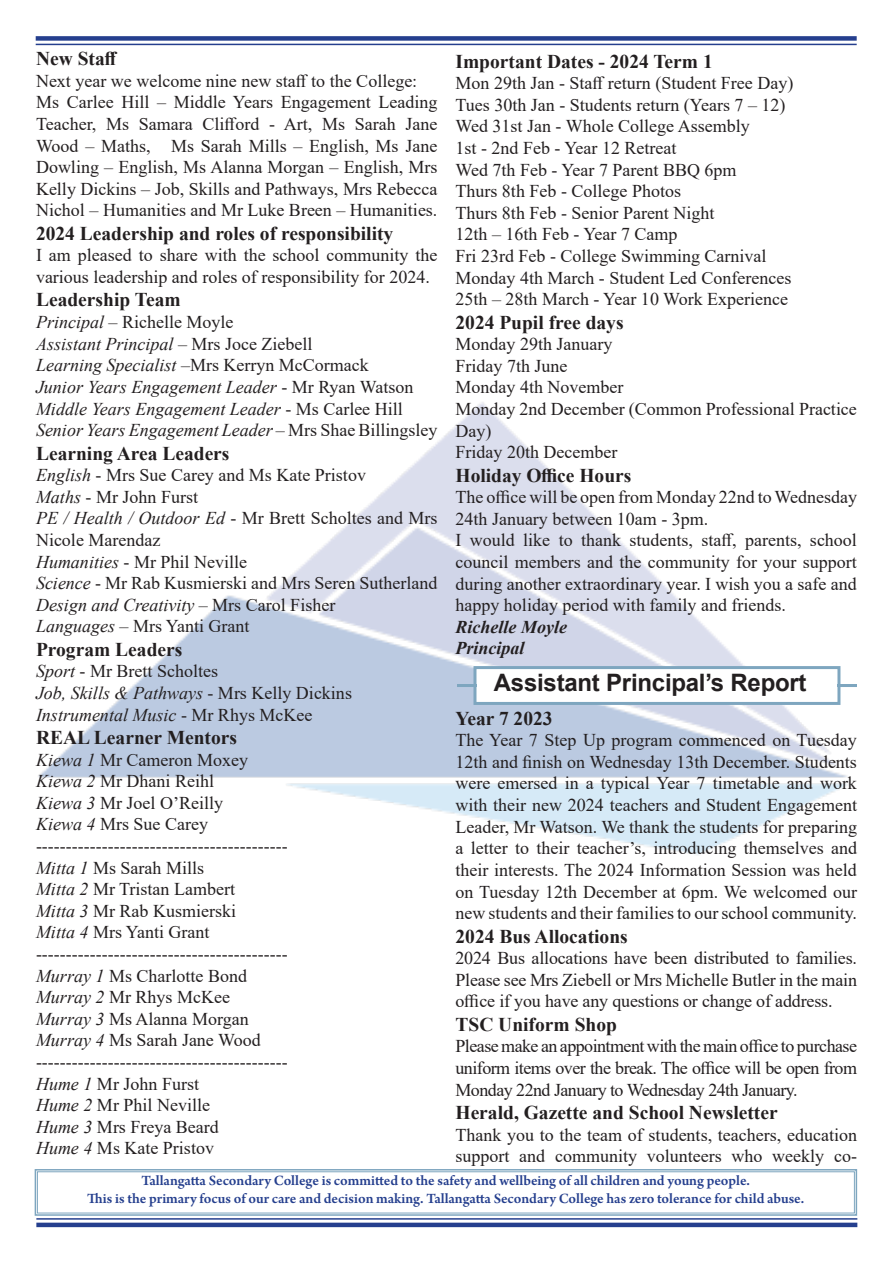
<style>
.page{position:relative;width:893px;height:1263px;background:#fff}
.page>*{position:absolute;margin:0;border:0;box-sizing:border-box;transform-origin:0 0}
.t1{font:700 24px "Arial";letter-spacing:-.01em;color:#231f20}
.t2{font:700 19.5px "Times New Roman";color:#231f20}
.t3{font:18px/21.6px "Times New Roman";color:#231f20;text-align:justify}
.t4{font:italic 18px "Times New Roman";color:#231f20}
.t5{font:italic 700 18px "Times New Roman";color:#231f20}
.t6{font:600 15px "Arno Pro";letter-spacing:-.005em;color:#253f8e}
.s1{font-style:italic}
.s2{font-style:normal}
</style>
<div class="page">
<img style="left:38px;top:402px;width:809px;height:453px">
<div style="left:0;top:823px;width:465px;height:71px;background:#fff"></div>
<div style="left:36px;top:36px;width:821px;height:5px;background:#253f8e"></div>
<hr style="left:36px;top:44px;width:821px;height:1px;background:#253f8e">
<hr style="left:36px;top:1218px;width:821px;height:2px;background:#253f8e">
<hr style="left:36px;top:1223px;width:821px;height:4px;background:#253f8e">
<svg style="left:34px;top:1169px;width:824px;height:47px"></svg>
<div style="left:37px;top:1171px;width:818px;height:42px;border:1px solid #7ea6bf"></div>
<div style="left:829px;top:823px;width:64px;height:71px;background:#fff"></div>
<svg style="left:454px;top:665px;width:403px;height:41px"></svg>
<p class="t2" style="left:36px;top:45px;width:83px">New Staff</p>
<p class="t3" style="left:36px;top:69px;width:383px">Next year we welcome nine new staff to the College:</p>
<p class="t3" style="left:36px;top:91px;width:403px">Ms Carlee Hill – Middle Years Engagement Leading Teacher, Ms Samara Clifford - Art, Ms Sarah Jane Wood – Maths, Ms Sarah Mills – English, Ms Jane Dowling – English, Ms Alanna Morgan – English, Mrs Kelly Dickins – Job, Skills and Pathways, Mrs Rebecca Nichol – Humanities and Mr Luke Breen – Humanities.</p>
<p class="t2" style="left:36px;top:219px;width:359px">2024 Leadership and roles of responsibility</p>
<p class="t3" style="left:36px;top:244px;width:403px">I am pleased to share with the school community the various leadership and roles of responsibility for 2024.</p>
<p class="t2" style="left:36px;top:286px;width:146px">Leadership Team</p>
<p class="t3" style="left:36px;top:311px;width:199px"><span class="s1">Principal</span> – Richelle Moyle</p>
<p class="t4" style="left:36px;top:331px;width:278px">Assistant Principal <span class="s2">– Mrs Joce Ziebell</span></p>
<p class="t3" style="left:36px;top:354px;width:334px"><span class="s1">Learning Specialist</span> –Mrs Kerryn McCormack</p>
<p class="t4" style="left:36px;top:374px;width:379px">Junior Years Engagement Leader <span class="s2">- Mr Ryan Watson</span></p>
<p class="t4" style="left:36px;top:396px;width:368px">Middle Years Engagement Leader <span class="s2">- Ms Carlee Hill</span></p>
<p class="t4" style="left:36px;top:418px;width:403px">Senior Years Engagement Leader <span class="s2">– Mrs Shae Billingsley</span></p>
<p class="t2" style="left:36px;top:439px;width:195px">Learning Area Leaders</p>
<p class="t3" style="left:36px;top:464px;width:331px"><span class="s1">English</span> - Mrs Sue Carey and Ms Kate Pristov</p>
<p class="t3" style="left:36px;top:485px;width:164px"><span class="s1">Maths</span> - Mr John Furst</p>
<p class="t3" style="left:36px;top:507px;width:403px"><span class="s1">PE / Health / Outdoor Ed</span> - Mr Brett Scholtes and Mrs<br>Nicole Marendaz</p>
<p class="t3" style="left:36px;top:550px;width:212px"><span class="s1">Humanities</span> - Mr Phil Neville</p>
<p class="t3" style="left:36px;top:572px;width:403px"><span class="s1">Science</span> - Mr Rab Kusmierski and Mrs Seren Sutherland</p>
<p class="t4" style="left:36px;top:592px;width:301px">Design and Creativity <span class="s2">– Mrs Carol Fisher</span></p>
<p class="t3" style="left:36px;top:615px;width:215px"><span class="s1">Languages</span> – Mrs Yanti Grant</p>
<p class="t2" style="left:36px;top:635px;width:148px">Program Leaders</p>
<p class="t3" style="left:36px;top:660px;width:183px"><span class="s1">Sport</span> - Mr Brett Scholtes</p>
<p class="t4" style="left:36px;top:680px;width:317px">Job, Skills &amp; Pathways <span class="s2">- Mrs Kelly Dickins</span></p>
<p class="t4" style="left:36px;top:702px;width:278px">Instrumental Music <span class="s2">- Mr Rhys McKee</span></p>
<p class="t2" style="left:36px;top:723px;width:203px">REAL Learner Mentors</p>
<p class="t3" style="left:36px;top:748px;width:213px"><span class="s1">Kiewa 1</span> Mr Cameron Moxey</p>
<p class="t3" style="left:36px;top:770px;width:179px"><span class="s1">Kiewa 2</span> Mr Dhani Reihl</p>
<p class="t3" style="left:36px;top:791px;width:188px"><span class="s1">Kiewa 3</span> Mr Joel O’Reilly</p>
<p class="t3" style="left:36px;top:813px;width:173px"><span class="s1">Kiewa 4</span> Mrs Sue Carey</p>
<p class="t3" style="left:36px;top:834px;width:253px">------------------------------------------</p>
<p class="t3" style="left:36px;top:856px;width:170px"><span class="s1">Mitta 1</span> Ms Sarah Mills</p>
<p class="t3" style="left:36px;top:878px;width:201px"><span class="s1">Mitta 2</span> Mr Tristan Lambert</p>
<p class="t3" style="left:36px;top:899px;width:201px"><span class="s1">Mitta 3</span> Mr Rab Kusmierski</p>
<p class="t3" style="left:36px;top:921px;width:175px"><span class="s1">Mitta 4</span> Mrs Yanti Grant</p>
<p class="t3" style="left:36px;top:942px;width:253px">------------------------------------------</p>
<p class="t3" style="left:36px;top:964px;width:212px"><span class="s1">Murray 1</span> Ms Charlotte Bond</p>
<p class="t3" style="left:36px;top:986px;width:195px"><span class="s1">Murray 2</span> Mr Rhys McKee</p>
<p class="t3" style="left:36px;top:1007px;width:214px"><span class="s1">Murray 3</span> Ms Alanna Morgan</p>
<p class="t3" style="left:36px;top:1029px;width:226px"><span class="s1">Murray 4</span> Ms Sarah Jane Wood</p>
<p class="t3" style="left:36px;top:1050px;width:253px">------------------------------------------</p>
<p class="t3" style="left:36px;top:1072px;width:164px"><span class="s1">Hume 1</span> Mr John Furst</p>
<p class="t3" style="left:36px;top:1094px;width:175px"><span class="s1">Hume 2</span> Mr Phil Neville</p>
<p class="t3" style="left:36px;top:1115px;width:184px"><span class="s1">Hume 3</span> Mrs Freya Beard</p>
<p class="t3" style="left:36px;top:1137px;width:179px"><span class="s1">Hume 4</span> Ms Kate Pristov</p>
<p class="t2" style="left:455px;top:47px;width:259px">Important Dates - 2024 Term 1</p>
<p class="t3" style="left:455px;top:72px;width:339px">Mon 29th Jan - Staff return (Student Free Day)</p>
<p class="t3" style="left:455px;top:93px;width:331px">Tues 30th Jan - Students return (Years 7 – 12)</p>
<p class="t3" style="left:455px;top:115px;width:296px">Wed 31st Jan - Whole College Assembly</p>
<p class="t3" style="left:455px;top:137px;width:222px">1st - 2nd Feb - Year 12 Retreat</p>
<p class="t3" style="left:455px;top:158px;width:283px">Wed 7th Feb - Year 7 Parent BBQ 6pm</p>
<p class="t3" style="left:455px;top:180px;width:227px">Thurs 8th Feb - College Photos</p>
<p class="t3" style="left:455px;top:201px;width:260px">Thurs 8th Feb - Senior Parent Night</p>
<p class="t3" style="left:455px;top:223px;width:224px">12th – 16th Feb - Year 7 Camp</p>
<p class="t3" style="left:455px;top:245px;width:313px">Fri 23rd Feb - College Swimming Carnival</p>
<p class="t3" style="left:455px;top:266px;width:337px">Monday 4th March - Student Led Conferences</p>
<p class="t3" style="left:455px;top:288px;width:334px">25th – 28th March - Year 10 Work Experience</p>
<p class="t2" style="left:455px;top:308px;width:170px">2024 Pupil free days</p>
<p class="t3" style="left:455px;top:333px;width:158px">Monday 29th January</p>
<p class="t3" style="left:455px;top:354px;width:113px">Friday 7th June</p>
<p class="t3" style="left:455px;top:376px;width:169px">Monday 4th November</p>
<p class="t3" style="left:455px;top:398px;width:403px">Monday 2nd December (Common Professional Practice<br>Day)</p>
<p class="t3" style="left:455px;top:441px;width:163px">Friday 20th December</p>
<p class="t2" style="left:455px;top:461px;width:177px">Holiday Office Hours</p>
<p class="t3" style="left:455px;top:486px;width:403px">The office will be open from Monday 22nd to Wednesday<br>24th January between 10am - 3pm.</p>
<p class="t3" style="left:455px;top:529px;width:403px">I would like to thank students, staff, parents, school council members and the community for your support during another extraordinary year. I wish you a safe and happy holiday period with family and friends.</p>
<p class="t5" style="left:455px;top:614px;width:113px">Richelle Moyle</p>
<p class="t5" style="left:455px;top:636px;width:71px">Principal</p>
<p class="t1" style="left:494px;top:665px;width:314px">Assistant Principal’s Report</p>
<p class="t2" style="left:455px;top:704px;width:99px">Year 7 2023</p>
<p class="t3" style="left:455px;top:729px;width:403px">The Year 7 Step Up program commenced on Tuesday 12th and finish on Wednesday 13th December. Students were emersed in a typical Year 7 timetable and work with their new 2024 teachers and Student Engagement Leader, Mr Watson. We thank the students for preparing a letter to their teacher’s, introducing themselves and their interests. The 2024 Information Session was held on Tuesday 12th December at 6pm. We welcomed our new students and their families to our school community.</p>
<p class="t2" style="left:455px;top:922px;width:174px">2024 Bus Allocations</p>
<p class="t3" style="left:455px;top:947px;width:403px">2024 Bus allocations have been distributed to families.<br>Please see Mrs Ziebell or Mrs Michelle Butler in the main office if you have any questions or change of address.</p>
<p class="t2" style="left:455px;top:1010px;width:163px">TSC Uniform Shop</p>
<p class="t3" style="left:455px;top:1035px;width:403px">Please make an appointment with the main office to purchase uniform items over the break. The office will be open from Monday 22nd January to Wednesday 24th January.</p>
<p class="t2" style="left:455px;top:1098px;width:324px">Herald, Gazette and School Newsletter</p>
<p class="t3" style="left:455px;top:1123px;width:403px">Thank you to the team of students, teachers, education support and community volunteers who weekly co-</p>
<p class="t6" style="left:141px;top:1172px;width:610px">Tallangatta Secondary College is committed to the safety and wellbeing of all children and young people.</p>
<p class="t6" style="left:87px;top:1190px;width:718px">This is the primary focus of our care and decision making. Tallangatta Secondary College has zero tolerance for child abuse.</p>
</div>
